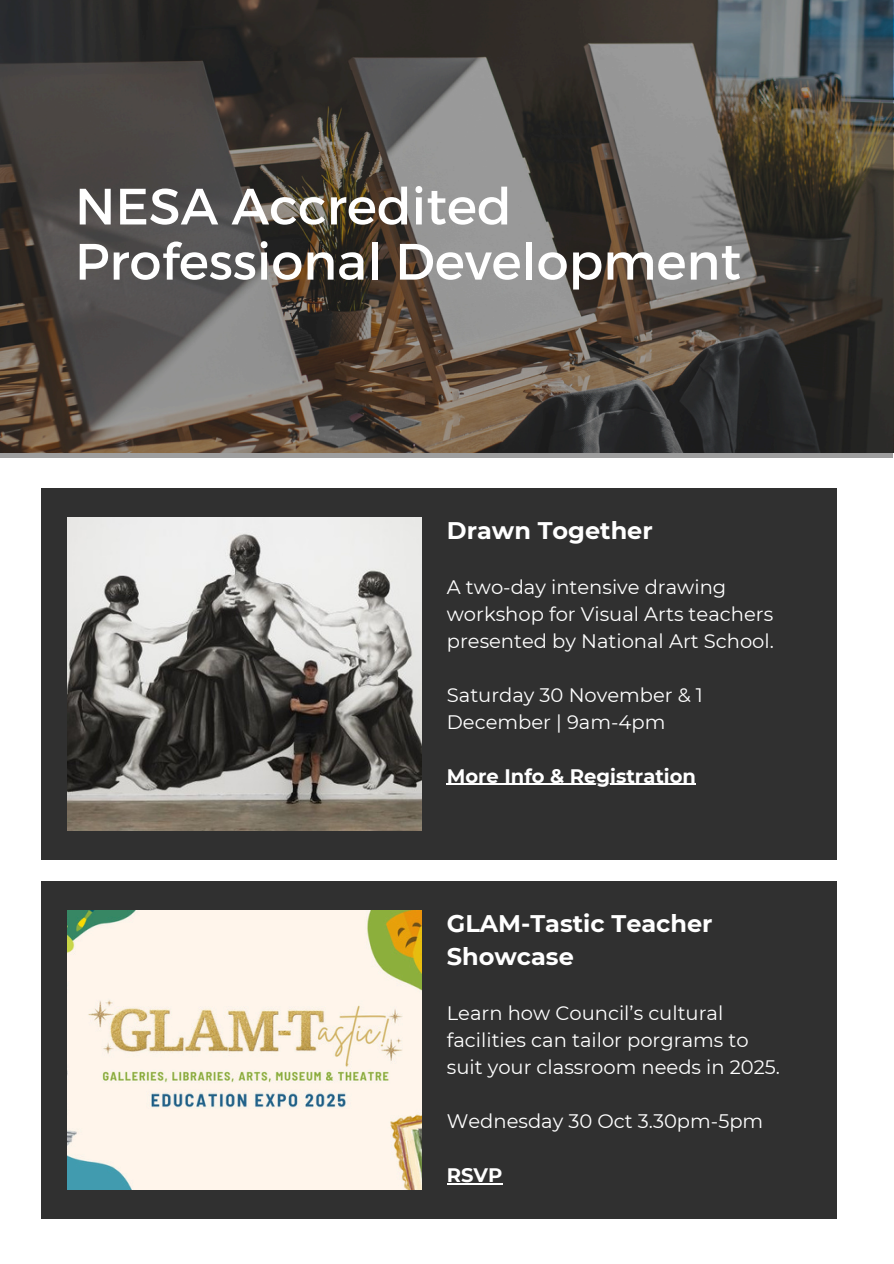
<style>
.page{position:relative;width:894px;height:1264px;background:#fff}
.page>*{position:absolute;margin:0;border:0;box-sizing:border-box;transform-origin:0 0}
.t1{font:51px/55.2px "Montserrat";color:#fff}
.t2{font:700 24px/32.7px "Montserrat";color:#fff}
.t3{font:19.5px/27px "Montserrat";color:#fff}
.t4{font:700 19.5px "Montserrat";color:#fff}
</style>
<div class="page">
<div style="left:41px;top:488px;width:795px;height:371px;background:#303030"></div>
<img style="left:68px;top:517px;width:353px;height:313px">
<div style="left:41px;top:881px;width:795px;height:337px;background:#303030"></div>
<img style="left:68px;top:910px;width:353px;height:279px">
<svg style="left:0;top:0;width:892px;height:458px;background:#544f4a"></svg>
<hr style="left:446px;top:784px;width:249px;height:1px;background:#fff">
<hr style="left:446px;top:1182px;width:56px;height:1px;background:#fff">
<h2 class="t1" style="left:75px;top:176px;width:667px">NESA Accredited<br>Professional Development</h2>
<p class="t2" style="left:446px;top:513px;width:207px">Drawn Together</p>
<p class="t3" style="left:446px;top:573px;width:328px">A two-day intensive drawing workshop for Visual Arts teachers presented by National Art School.</p>
<h4 class="t3" style="left:446px;top:681px;width:257px">Saturday 30 November &amp; 1<br>December | 9am-4pm</h4>
<p class="t4" style="left:446px;top:764px;width:250px">More Info &amp; Registration</p>
<h2 class="t2" style="left:446px;top:907px;width:267px">GLAM-Tastic Teacher<br>Showcase</h2>
<p class="t3" style="left:446px;top:999px;width:334px">Learn how Council’s cultural facilities can tailor porgrams to suit your classroom needs in 2025.</p>
<p class="t3" style="left:446px;top:1107px;width:318px">Wednesday 30 Oct 3.30pm-5pm</p>
<h3 class="t4" style="left:446px;top:1162px;width:57px">RSVP</h3>
</div>
